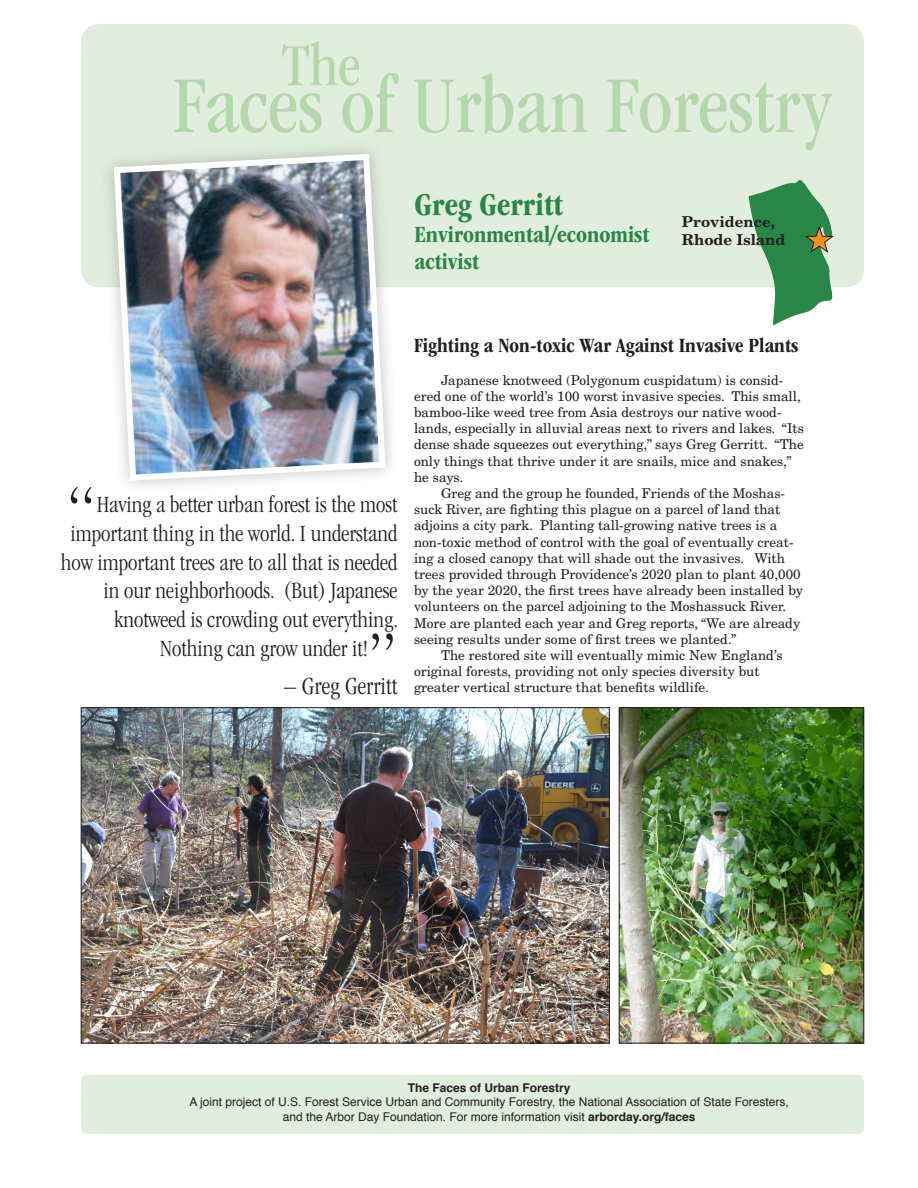
<style>
.page{position:relative;width:918px;height:1188px;background:#fff}
.page>*{position:absolute;margin:0;border:0;box-sizing:border-box;transform-origin:0 0}
.t1{font:300 condensed 75px "ITC Garamond Std";color:#231f20}
.t2{font:700 condensed 33px "ITC Garamond Std";color:#288746}
.t3{font:300 condensed 25.5px "ITC Garamond Std";color:#231f20}
.t4{font:300 condensed 24px "ITC Garamond Std";color:#231f20}
.t5{font:700 condensed 24px/27px "ITC Garamond Std";color:#288746}
.t6{font:700 condensed 21px "ITC Garamond Std";color:#231f20}
.t7{font:700 15px/18px "New Century Schlbk LT Std";color:#231f20}
.t8{font:13.5px/16.2px "New Century Schlbk LT Std";color:#231f20}
.t9{font:12px/14.4px "Helvetica";color:#231f20;text-align:center}
.t10{font:700 12px "Helvetica";color:#231f20}
.s1{font-weight:700}
</style>
<div class="page">
<div style="left:81px;top:24px;width:783px;height:263px;background:#e1eedd;border-radius:18px"></div>
<div style="left:81px;top:1075px;width:783px;height:59px;background:#e1eedd;border-radius:7px"></div>
<svg style="left:174px;top:73px;width:658px;height:77px"></svg>
<svg style="left:282px;top:41px;width:77px;height:45px"></svg>
<div style="left:99px;top:139px;width:301px;height:357px;background:#231f20;opacity:.27"></div>
<img style="left:111px;top:151px;width:278px;height:333px">
<img style="left:621px;top:709px;width:241px;height:332px">
<div style="left:619px;top:707px;width:245px;height:336px;border:1px solid #231f20"></div>
<img style="left:83px;top:709px;width:525px;height:332px">
<svg style="left:748px;top:180px;width:86px;height:145px"></svg>
<h2 class="t2" style="left:414px;top:186px;width:150px">Greg Gerritt</h2>
<h3 class="t5" style="left:414px;top:221px;width:237px">Environmental/economist activist</h3>
<p class="t7" style="left:682px;top:213px;width:105px">Providence,<br>Rhode Island</p>
<h1 class="t1" style="left:66px;top:474px;width:31px">“</h1>
<h3 class="t4" style="left:97px;top:491px;width:302px">Having a better urban forest is the most</h3>
<h3 class="t4" style="left:71px;top:520px;width:328px">important thing in the world. I understand</h3>
<h3 class="t4" style="left:61px;top:549px;width:338px">how important trees are to all that is needed</h3>
<h3 class="t4" style="left:104px;top:578px;width:295px">in our neighborhoods. (But) Japanese</h3>
<h3 class="t4" style="left:114px;top:606px;width:286px">knotweed is crowding out everything.</h3>
<h3 class="t4" style="left:160px;top:635px;width:210px">Nothing can grow under it!</h3>
<h3 class="t3" style="left:284px;top:671px;width:115px">– Greg Gerritt</h3>
<h1 class="t1" style="left:368px;top:616px;width:31px">”</h1>
<h3 class="t6" style="left:414px;top:334px;width:386px">Fighting a Non-toxic War Against Invasive Plants</h3>
<p class="t8" style="left:414px;top:372px;width:392px;text-indent:27px">Japanese knotweed (Polygonum cuspidatum) is consid&shy;ered one of the world’s 100 worst invasive species. This small, bamboo-like weed tree from Asia destroys our native wood&shy;lands, especially in alluvial areas next to rivers and lakes. “Its dense shade squeezes out everything,” says Greg Gerritt. “The only things that thrive under it are snails, mice and snakes,” he says.</p>
<p class="t8" style="left:441px;top:485px;width:346px">Greg and the group he founded, Friends of the Moshas-</p>
<p class="t8" style="left:414px;top:501px;width:368px">suck River, are fighting this plague on a parcel of land that</p>
<p class="t8" style="left:414px;top:518px;width:365px">adjoins a city park. Planting tall-growing native trees is a</p>
<p class="t8" style="left:414px;top:534px;width:381px">non-toxic method of control with the goal of eventually creat-</p>
<p class="t8" style="left:414px;top:550px;width:373px">ing a closed canopy that will shade out the invasives. With</p>
<p class="t8" style="left:414px;top:566px;width:388px">trees provided through Providence’s 2020 plan to plant 40,000</p>
<p class="t8" style="left:414px;top:582px;width:391px">by the year 2020, the first trees have already been installed by</p>
<p class="t8" style="left:414px;top:599px;width:374px">volunteers on the parcel adjoining to the Moshassuck River.</p>
<p class="t8" style="left:414px;top:615px;width:388px">More are planted each year and Greg reports, “We are already</p>
<p class="t8" style="left:414px;top:631px;width:324px">seeing results under some of first trees we planted.”</p>
<p class="t8" style="left:441px;top:647px;width:343px">The restored site will eventually mimic New England’s</p>
<p class="t8" style="left:414px;top:663px;width:347px">original forests, providing not only species diversity but</p>
<p class="t8" style="left:414px;top:680px;width:296px">greater vertical structure that benefits wildlife.</p>
<p class="t10" style="left:408px;top:1078px;width:164px">The Faces of Urban Forestry</p>
<p class="t9" style="left:189px;top:1095px;width:601px">A joint project of U.S. Forest Service Urban and Community Forestry, the National Association of State Foresters, and the Arbor Day Foundation. For more information visit <span class="s1">arborday.org/faces</span></p>
</div>
